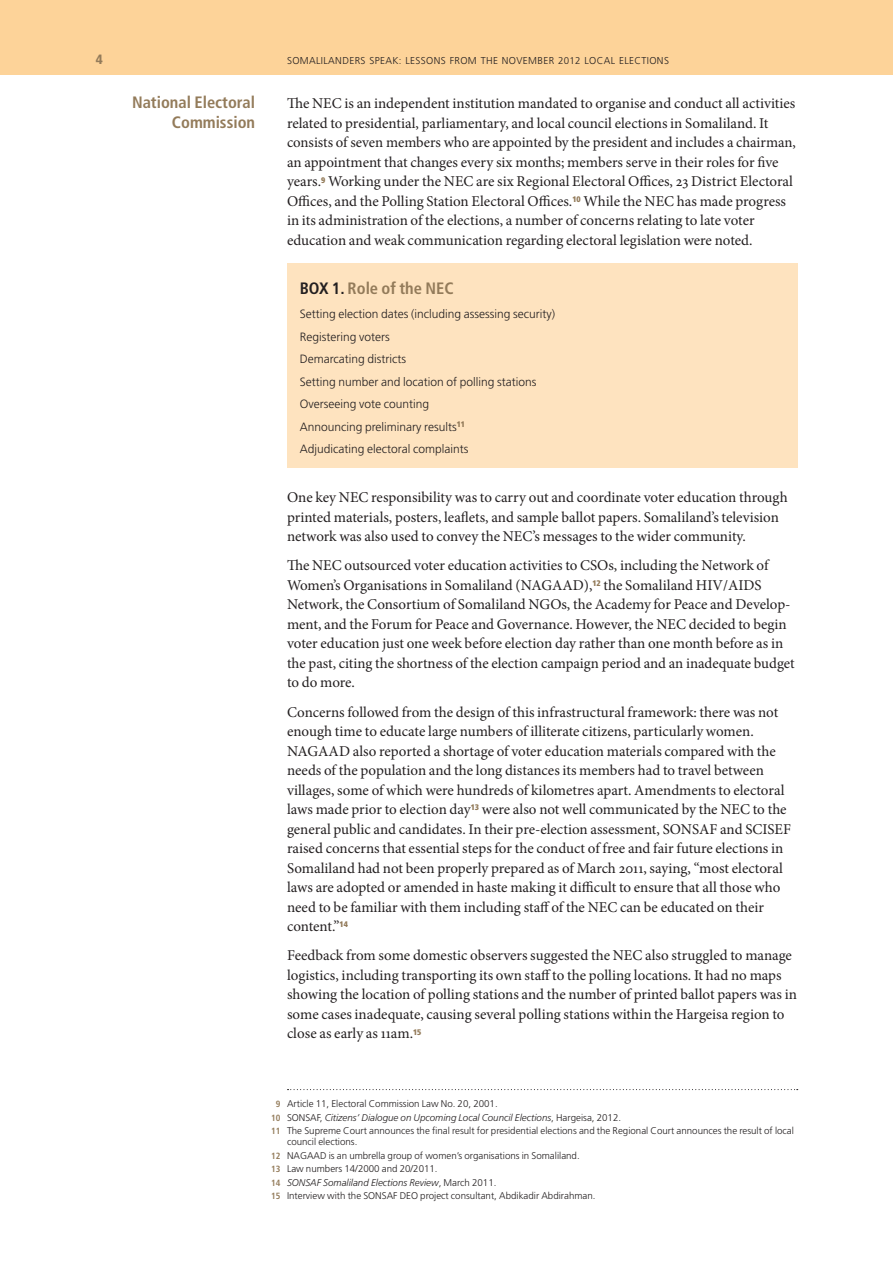
<style>
.page{position:relative;width:893px;height:1263px;background:#fff}
.page>*{position:absolute;margin:0;border:0;box-sizing:border-box;transform-origin:0 0}
.H3_in_box{font:700 condensed 16.5px/19.5px "Frutiger LT Std";color:#937b5a;text-align:right}
.Normal___H3_gap{font:15px/19.5px "Minion Pro";color:#231f20}
.t1{font:900 condensed 13.5px "Frutiger LT Std";color:#937b5a}
.box_para{font:300 12px "Frutiger LT Std";color:#231f20}
.box_para_last{font:300 12px "Frutiger LT Std";color:#231f20}
.t2{font:300 10.05px "Frutiger LT Std";letter-spacing:.035em;color:#231f20}
.footnote_text{font:300 9.75px/11.2px "Frutiger LT Std";color:#231f20}
.footnote_text-2{font:italic 300 9.75px "Frutiger LT Std";color:#231f20}
.s1{font-size:9.75px}
.s2{color:#231f20}
.s3{font-weight:700;font-stretch:condensed;font-size:9px;color:#937b5a}
.s4{font-weight:700;font-style:normal;font-stretch:condensed;font-size:9px;color:#937b5a}
.s5{font-style:normal}
</style>
<div class="page">
<div style="left:287px;top:264px;width:510px;height:204px;background:#fee3bf"></div>
<div style="left:0;top:0;width:893px;height:74px;background:#fdd399"></div>
<svg style="left:288px;top:1089px;width:510px;height:1px"></svg>
<p class="t1" style="left:96px;top:51px;width:9px">4</p>
<p class="t2" style="left:287px;top:55px;width:383px">SOMALILANDERS SPEAK<span class="s1">:</span> LESSONS FROM THE NOVEMBER <span class="s1">2012</span> LOCAL ELECTIONS</p>
<h3 class="H3_in_box" style="left:132px;top:93px;width:125px">National Electoral<br>Commission</h3>
<p class="Normal___H3_gap" style="left:287px;top:94px;width:510px">The NEC is an independent institution mandated to organise and conduct all activities related to presidential, parliamentary, and local council elections in Somaliland. It consists of seven members who are appointed by the president and includes a chairman, an appointment that changes every six months; members serve in their roles for five years.<sup>9</sup> Working under the NEC are six Regional Electoral Offices, 23 District Electoral Offices, and the Polling Station Electoral Offices.<sup>10</sup> While the NEC has made progress in its administration of the elections, a number of concerns relating to late voter education and weak communication regarding electoral legislation were noted.</p>
<p class="H3_in_box" style="left:300px;top:278px;width:155px"><span class="s2">BOX 1.</span> Role of the NEC</p>
<p class="box_para" style="left:300px;top:307px;width:257px">Setting election dates (including assessing security)</p>
<p class="box_para" style="left:300px;top:330px;width:91px">Registering voters</p>
<p class="box_para" style="left:300px;top:352px;width:108px">Demarcating districts</p>
<p class="box_para" style="left:300px;top:375px;width:238px">Setting number and location of polling stations</p>
<p class="box_para" style="left:300px;top:397px;width:131px">Overseeing vote counting</p>
<p class="box_para" style="left:300px;top:420px;width:167px">Announcing preliminary results<sup>11</sup></p>
<p class="box_para_last" style="left:300px;top:442px;width:170px">Adjudicating electoral complaints</p>
<p class="Normal___H3_gap" style="left:287px;top:488px;width:502px">One key NEC responsibility was to carry out and coordinate voter education through printed materials, posters, leaflets, and sample ballot papers. Somaliland’s television network was also used to convey the NEC’s messages to the wider community.</p>
<p class="Normal___H3_gap" style="left:287px;top:556px;width:509px">The NEC outsourced voter education activities to CSOs, including the Network of Women’s Organisations in Somaliland (NAGAAD),<sup>12</sup> the Somaliland HIV/AIDS Network, the Consortium of Somaliland NGOs, the Academy for Peace and Develop&shy;ment, and the Forum for Peace and Governance. However, the NEC decided to begin voter education just one week before election day rather than one month before as in the past, citing the shortness of the election campaign period and an inadequate budget to do more.</p>
<p class="Normal___H3_gap" style="left:287px;top:702px;width:505px">Concerns followed from the design of this infrastructural framework: there was not enough time to educate large numbers of illiterate citizens, particularly women.<br>NAGAAD also reported a shortage of voter education materials compared with the needs of the population and the long distances its members had to travel between villages, some of which were hundreds of kilometres apart. Amendments to electoral laws made prior to election day<sup>13</sup> were also not well communicated by the NEC to the general public and candidates. In their pre-election assessment, SONSAF and SCISEF raised concerns that essential steps for the conduct of free and fair future elections in Somaliland had not been properly prepared as of March 2011, saying, “most electoral laws are adopted or amended in haste making it difficult to ensure that all those who need to be familiar with them including staff of the NEC can be educated on their content.”<sup>14</sup></p>
<p class="Normal___H3_gap" style="left:287px;top:946px;width:511px">Feedback from some domestic observers suggested the NEC also struggled to manage logistics, including transporting its own staff to the polling locations. It had no maps showing the location of polling stations and the number of printed ballot papers was in some cases inadequate, causing several polling stations within the Hargeisa region to close as early as 11am.<sup>15</sup></p>
<p class="footnote_text" style="left:276px;top:1098px;width:223px"><span class="s3">9</span> Article 11, Electoral Commission Law No. 20, 2001.</p>
<p class="footnote_text-2" style="left:271px;top:1111px;width:351px"><span class="s4">10</span> <span class="s5">SONSAF,</span> Citizens’ Dialogue on Upcoming Local Council Elections<span class="s5">, Hargeisa, 2012.</span></p>
<p class="footnote_text" style="left:287px;top:1125px;width:508px;text-indent:-16px"><span class="s3">11</span> The Supreme Court announces the final result for presidential elections and the Regional Court announces the result of local council elections.</p>
<p class="footnote_text" style="left:271px;top:1150px;width:310px"><span class="s3">12</span> NAGAAD is an umbrella group of women’s organisations in Somaliland.</p>
<p class="footnote_text" style="left:271px;top:1163px;width:168px"><span class="s3">13</span> Law numbers 14/2000 and 20/2011.</p>
<p class="footnote_text-2" style="left:271px;top:1177px;width:227px"><span class="s4">14</span> SONSAF Somaliland Elections Review<span class="s5">, March 2011.</span></p>
<p class="footnote_text" style="left:271px;top:1190px;width:326px"><span class="s3">15</span> Interview with the SONSAF DEO project consultant, Abdikadir Abdirahman.</p>
</div>
